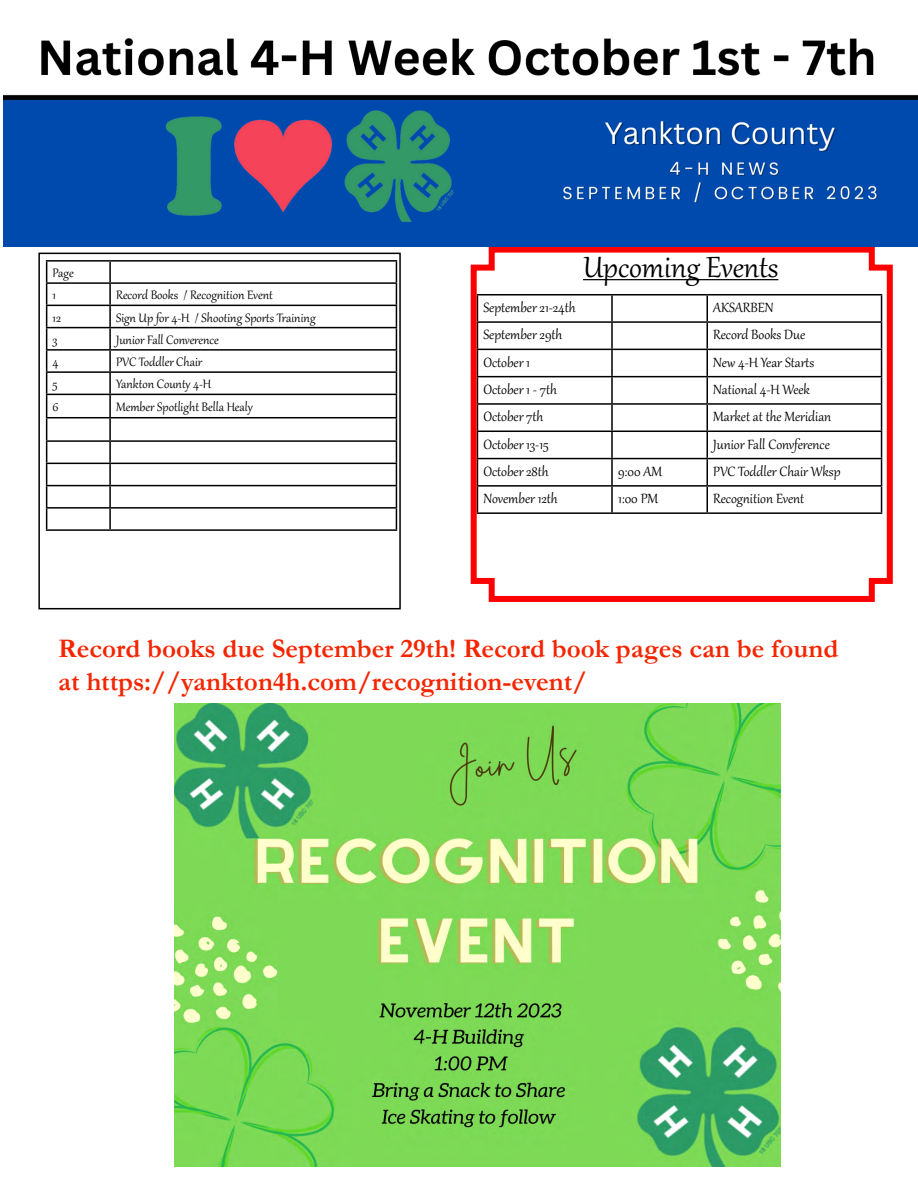
<style>
.page{position:relative;width:918px;height:1188px;background:#fff}
.page>*{position:absolute;margin:0;border:0;box-sizing:border-box;transform-origin:0 0}
.t1{font:36px "Gabriola";color:#000}
.t2{font:700 27px/32.4px "Garamond";color:#f42500}
.t3{font:16.5px "Gabriola";color:#000}
.t4{font:15px/22.2px "Gabriola";color:#000}
</style>
<div class="page">
<svg style="left:470px;top:247px;width:423px;height:355px"></svg>
<hr style="left:46px;top:260px;width:64px;height:2px;background:#000">
<hr style="left:110px;top:260px;width:287px;height:2px;background:#000">
<hr style="left:109px;top:262px;width:2px;height:20px;background:#000">
<hr style="left:46px;top:282px;width:64px;height:2px;background:#000">
<hr style="left:110px;top:282px;width:287px;height:2px;background:#000">
<hr style="left:109px;top:284px;width:2px;height:21px;background:#000">
<hr style="left:46px;top:305px;width:64px;height:1px;background:#000">
<hr style="left:110px;top:305px;width:287px;height:1px;background:#000">
<hr style="left:109px;top:306px;width:2px;height:21px;background:#000">
<hr style="left:46px;top:327px;width:64px;height:1px;background:#000">
<hr style="left:110px;top:327px;width:287px;height:1px;background:#000">
<hr style="left:109px;top:328px;width:2px;height:21px;background:#000">
<hr style="left:46px;top:349px;width:64px;height:2px;background:#000">
<hr style="left:110px;top:349px;width:287px;height:2px;background:#000">
<hr style="left:109px;top:351px;width:2px;height:20px;background:#000">
<hr style="left:46px;top:371px;width:64px;height:2px;background:#000">
<hr style="left:110px;top:371px;width:287px;height:2px;background:#000">
<hr style="left:109px;top:373px;width:2px;height:21px;background:#000">
<hr style="left:46px;top:394px;width:64px;height:1px;background:#000">
<hr style="left:110px;top:394px;width:287px;height:1px;background:#000">
<hr style="left:109px;top:395px;width:2px;height:22px;background:#000">
<hr style="left:46px;top:417px;width:64px;height:1px;background:#000">
<hr style="left:110px;top:417px;width:287px;height:1px;background:#000">
<hr style="left:109px;top:418px;width:2px;height:22px;background:#000">
<hr style="left:46px;top:440px;width:64px;height:2px;background:#000">
<hr style="left:110px;top:440px;width:287px;height:2px;background:#000">
<hr style="left:109px;top:442px;width:2px;height:21px;background:#000">
<hr style="left:46px;top:463px;width:64px;height:1px;background:#000">
<hr style="left:110px;top:463px;width:287px;height:1px;background:#000">
<hr style="left:109px;top:464px;width:2px;height:21px;background:#000">
<hr style="left:46px;top:485px;width:64px;height:1px;background:#000">
<hr style="left:110px;top:485px;width:287px;height:1px;background:#000">
<hr style="left:109px;top:486px;width:2px;height:21px;background:#000">
<hr style="left:46px;top:507px;width:64px;height:2px;background:#000">
<svg style="left:46px;top:262px;width:1px;height:267px"></svg>
<hr style="left:110px;top:507px;width:287px;height:2px;background:#000">
<hr style="left:109px;top:509px;width:2px;height:20px;background:#000">
<svg style="left:396px;top:262px;width:1px;height:267px"></svg>
<hr style="left:46px;top:529px;width:64px;height:2px;background:#000">
<hr style="left:110px;top:529px;width:287px;height:2px;background:#000">
<div style="left:38px;top:253px;width:363px;height:356px;border:2px solid #000"></div>
<img style="left:175px;top:703px;width:606px;height:463px">
<img style="left:3px;top:38px;width:915px;height:209px">
<p class="t4" style="left:53px;top:261px;width:22px">Page<br>1</p>
<p class="t4" style="left:116px;top:283px;width:158px">Record Books / Recognition Event</p>
<p class="t4" style="left:53px;top:305px;width:10px">12</p>
<p class="t4" style="left:116px;top:305px;width:201px">Sign Up for 4-H / Shooting Sports Training</p>
<p class="t4" style="left:53px;top:328px;width:6px">3</p>
<p class="t4" style="left:116px;top:328px;width:104px">Junior Fall Converence</p>
<p class="t4" style="left:53px;top:350px;width:7px">4</p>
<p class="t4" style="left:116px;top:350px;width:88px">PVC Toddler Chair</p>
<p class="t4" style="left:53px;top:372px;width:7px">5</p>
<p class="t4" style="left:116px;top:372px;width:96px">Yankton County 4-H</p>
<p class="t4" style="left:53px;top:394px;width:8px">6</p>
<p class="t4" style="left:116px;top:394px;width:138px">Member Spotlight Bella Healy</p>
<h1 class="t1" style="left:583px;top:244px;width:197px">Upcoming Events</h1>
<p class="t3" style="left:483px;top:297px;width:94px">September 21-24th</p>
<p class="t3" style="left:713px;top:297px;width:62px">AKSARBEN</p>
<p class="t3" style="left:483px;top:324px;width:81px">September 29th</p>
<p class="t3" style="left:713px;top:324px;width:93px">Record Books Due</p>
<p class="t3" style="left:483px;top:351px;width:48px">October 1</p>
<p class="t3" style="left:713px;top:351px;width:102px">New 4-H Year Starts</p>
<p class="t3" style="left:483px;top:379px;width:75px">October 1 - 7th</p>
<p class="t3" style="left:713px;top:379px;width:98px">National 4-H Week</p>
<p class="t3" style="left:483px;top:406px;width:61px">October 7th</p>
<p class="t3" style="left:713px;top:406px;width:120px">Market at the Meridian</p>
<p class="t3" style="left:483px;top:433px;width:67px">October 13-15</p>
<p class="t3" style="left:713px;top:433px;width:118px">Junior Fall Convference</p>
<p class="t3" style="left:483px;top:461px;width:67px">October 28th</p>
<p class="t3" style="left:618px;top:461px;width:46px">9:00 AM</p>
<p class="t3" style="left:713px;top:461px;width:129px">PVC Toddler Chair Wksp</p>
<p class="t3" style="left:483px;top:488px;width:76px">November 12th</p>
<p class="t3" style="left:618px;top:488px;width:42px">1:00 PM</p>
<p class="t3" style="left:713px;top:488px;width:92px">Recognition Event</p>
<h2 class="t2" style="left:58px;top:633px;width:782px">Record books due September 29th! Record book pages can be found at https://yankton4h.com/recognition-event/</h2>
</div>
